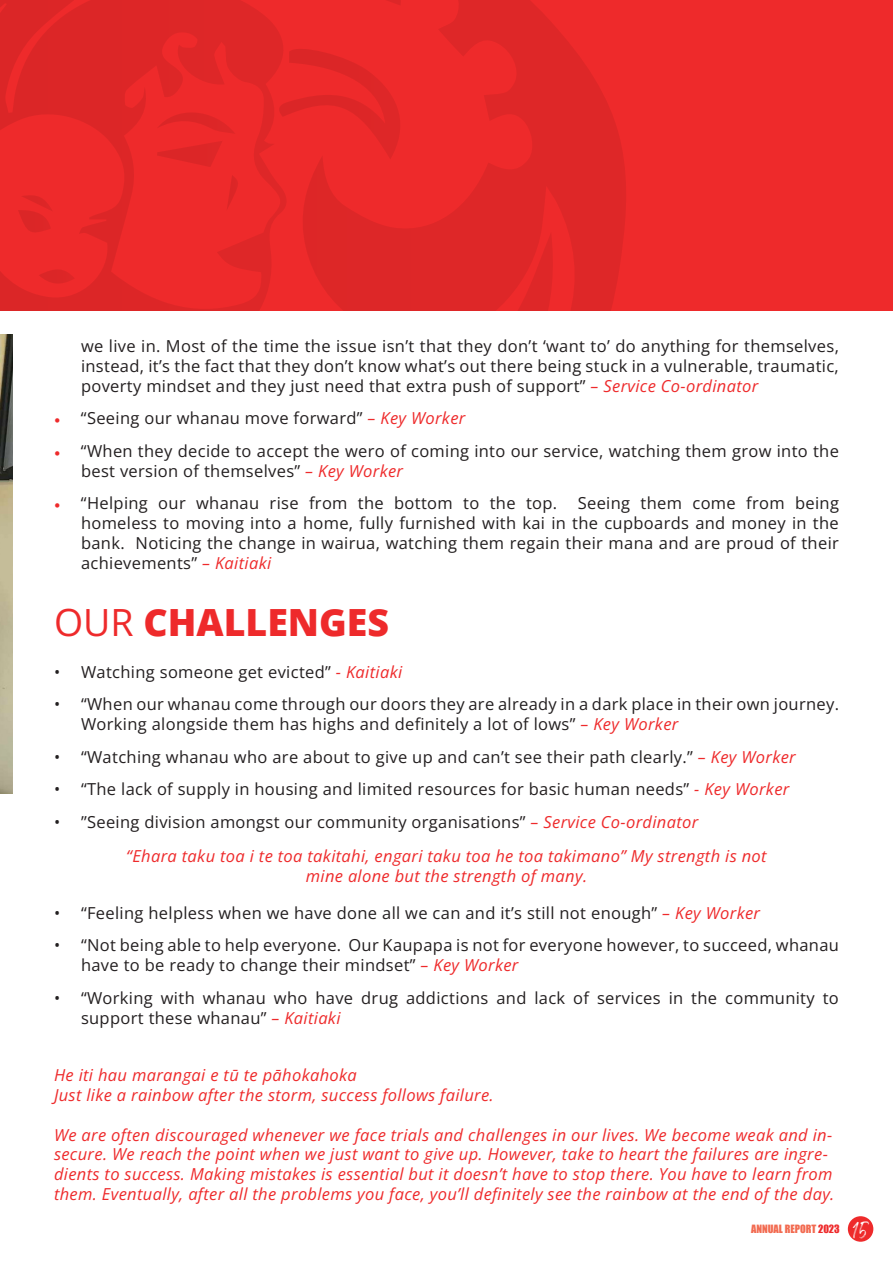
<style>
.page{position:relative;width:893px;height:1263px;background:#fff}
.page>*{position:absolute;margin:0;border:0;box-sizing:border-box;transform-origin:0 0}
.t1{font:800 37.5px "Open Sans";color:#ee2a2b}
.t2{font:16.5px/19.8px "Open Sans";letter-spacing:.02em;color:#231f20}
.t3{font:italic 16.5px/19.8px "Open Sans";letter-spacing:.02em;color:#ee2a2b;text-align:center}
.t4{font:10.5px "Impact";color:#f26b51}
.s1{font-style:italic;color:#ee2a2b}
.s2{font-family:"Minion Pro";color:#ee2a2b}
.s3{font-weight:700}
.s4{color:#ee2a2b}
.s5{font-family:"Gellatio";font-size:12px;color:#fff}
</style>
<div class="page">
<img style="left:0;top:334px;width:13px;height:459px">
<div style="left:0;top:0;width:893px;height:311px;background:#ee2a2b"></div>
<svg style="left:555px;top:27px;width:71px;height:284px"></svg>
<svg style="left:0;top:0;width:555px;height:311px"></svg>
<div style="left:848px;top:1216px;width:25px;height:26px;background:#ee2a2b;border-radius:50%"></div>
<p class="t2" style="left:81px;top:336px;width:759px;text-align:justify">we live in. Most of the time the issue isn’t that they don’t ‘want to’ do anything for themselves, instead, it’s the fact that they don’t know what’s out there being stuck in a vulnerable, traumatic, poverty mindset and they just need that extra push of support” <span class="s1">– Service Co-ordinator</span></p>
<p class="t2" style="left:54px;top:408px;width:413px"><span class="s2">•</span> “Seeing our whanau move forward” <span class="s1">– Key Worker</span></p>
<p class="t2" style="left:81px;top:440px;width:759px;text-indent:-27px"><span class="s2">•</span> “When they decide to accept the wero of coming into our service, watching them grow into the best version of themselves” <span class="s1">– Key Worker</span></p>
<p class="t2" style="left:81px;top:493px;width:759px;text-align:justify;text-indent:-27px"><span class="s2">•</span> “Helping our whanau rise from the bottom to the top. Seeing them come from being homeless to moving into a home, fully furnished with kai in the cupboards and money in the bank. Noticing the change in wairua, watching them regain their mana and are proud of their achievements” <span class="s1">– Kaitiaki</span></p>
<p class="t1" style="left:54px;top:601px;width:337px"><span class="s3">OUR</span> CHALLENGES</p>
<p class="t2" style="left:54px;top:661px;width:350px">• Watching someone get evicted” <span class="s1">- Kaitiaki</span></p>
<p class="t2" style="left:81px;top:694px;width:760px;text-indent:-27px">• “When our whanau come through our doors they are already in a dark place in their own journey.<br>Working alongside them has highs and definitely a lot of lows” <span class="s1">– Key Worker</span></p>
<p class="t2" style="left:54px;top:746px;width:743px">• “Watching whanau who are about to give up and can’t see their path clearly.” <span class="s1">– Key Worker</span></p>
<p class="t2" style="left:54px;top:779px;width:737px">• “The lack of supply in housing and limited resources for basic human needs” <span class="s1">- Key Worker</span></p>
<p class="t2" style="left:54px;top:811px;width:646px">• ”Seeing division amongst our community organisations” <span class="s1">– Service Co-ordinator</span></p>
<p class="t3" style="left:126px;top:846px;width:642px">“Ehara taku toa i te toa takitahi, engari taku toa he toa takimano” My strength is not mine alone but the strength of many.</p>
<p class="t2" style="left:54px;top:903px;width:708px">• “Feeling helpless when we have done all we can and it’s still not enough” <span class="s1">– Key Worker</span></p>
<p class="t2" style="left:81px;top:935px;width:759px;text-indent:-27px">• “Not being able to help everyone. Our Kaupapa is not for everyone however, to succeed, whanau have to be ready to change their mindset” <span class="s1">– Key Worker</span></p>
<p class="t2" style="left:81px;top:987px;width:759px;text-indent:-27px">• “Working with whanau who have drug addictions and lack of services in the community to support these whanau” <span class="s1">– Kaitiaki</span></p>
<p class="t3" style="left:54px;top:1065px;width:304px">He iti hau marangai e tū te pāhokahoka</p>
<p class="t3" style="left:54px;top:1084px;width:441px">Just like a rainbow after the storm, success follows failure.</p>
<p class="t3" style="left:54px;top:1124px;width:782px;text-align:left">We are often discouraged whenever we face trials and challenges in our lives. We become weak and in&shy;secure. We reach the point when we just want to give up. However, take to heart the failures are ingre&shy;dients to success. Making mistakes is essential but it doesn’t have to stop there. You have to learn from them. Eventually, after all the problems you face, you’ll definitely see the rainbow at the end of the day.</p>
<p class="t4" style="left:751px;top:1220px;width:118px">ANNUAL REPORT <span class="s4">2023</span> <span class="s5">15</span></p>
</div>
